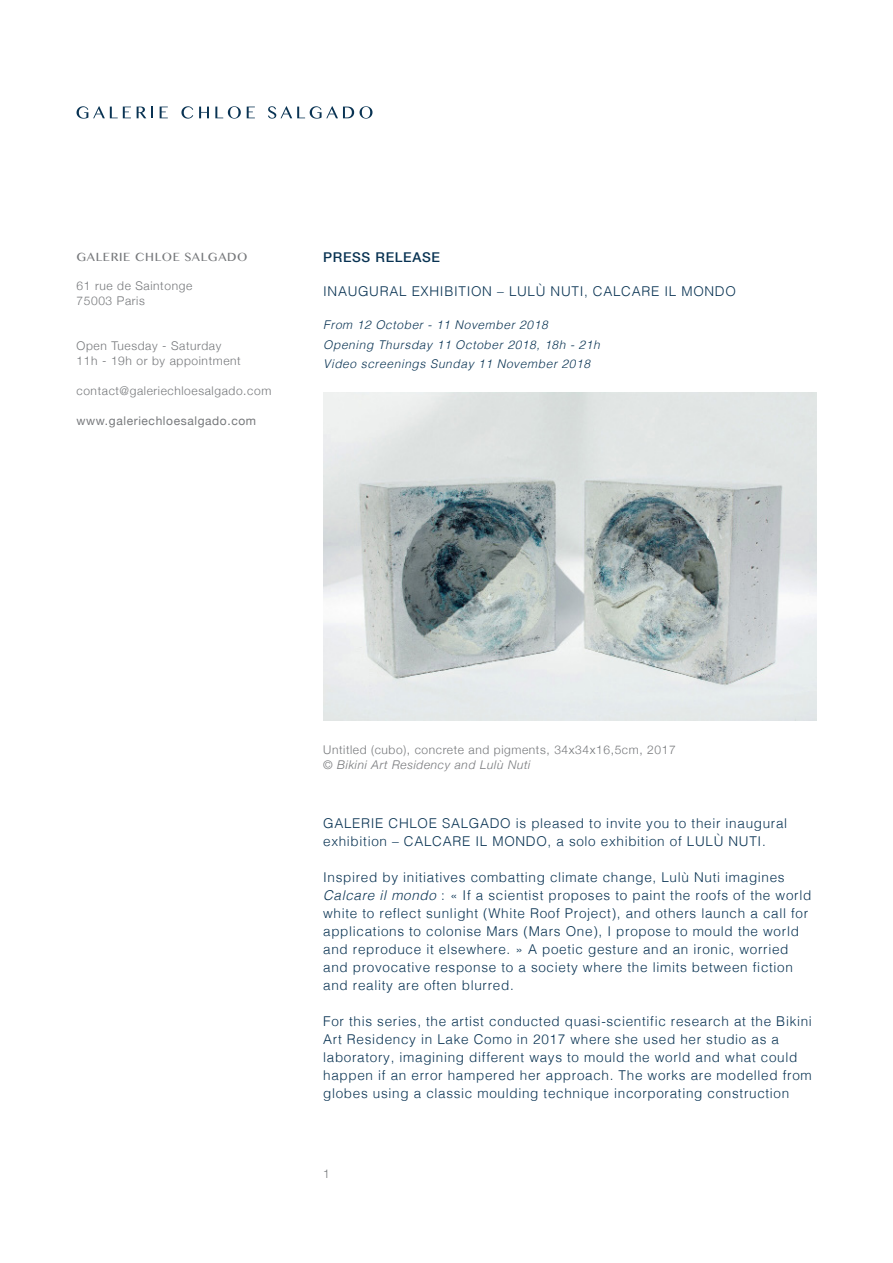
<style>
.page{position:relative;width:893px;height:1263px;background:#fff}
.page>*{position:absolute;margin:0;border:0;box-sizing:border-box;transform-origin:0 0}
.t1{font:300 13.5px/18px "Helvetica";letter-spacing:.05em;color:#093353}
.t2{font:500 13.5px "Helvetica Neue";letter-spacing:.05em;color:#093353}
.t3{font:300 12px/15px "Helvetica Neue";letter-spacing:.05em;color:#76787b}
.t4{font:italic 300 12px "Helvetica";letter-spacing:.05em;color:#093353}
.t5{font:12px "Helvetica Neue";letter-spacing:.05em;color:#76787b}
.t6{font:12px "Lao MN";letter-spacing:.05em;color:#76787b}
.s1{font-style:italic}
</style>
<div class="page">
<svg style="left:77px;top:106px;width:54px;height:13px"></svg>
<svg style="left:137px;top:107px;width:16px;height:11px"></svg>
<svg style="left:160px;top:107px;width:8px;height:11px"></svg>
<svg style="left:181px;top:106px;width:12px;height:13px"></svg>
<svg style="left:199px;top:107px;width:10px;height:11px"></svg>
<svg style="left:215px;top:106px;width:26px;height:13px"></svg>
<svg style="left:247px;top:107px;width:8px;height:11px"></svg>
<svg style="left:268px;top:106px;width:86px;height:13px"></svg>
<svg style="left:360px;top:106px;width:12px;height:13px"></svg>
<img style="left:323px;top:392px;width:493px;height:328px">
<p class="t6" style="left:77px;top:248px;width:173px">GALERIE CHLOE SALGADO</p>
<p class="t3" style="left:77px;top:278px;width:117px">61 rue de Saintonge</p>
<p class="t3" style="left:77px;top:293px;width:70px">75003 Paris</p>
<p class="t3" style="left:77px;top:338px;width:146px">Open Tuesday - Saturday</p>
<p class="t3" style="left:77px;top:353px;width:166px">11h - 19h or by appointment</p>
<p class="t3" style="left:77px;top:383px;width:196px">contact@galeriechloesalgado.com</p>
<p class="t5" style="left:77px;top:411px;width:181px">www.galeriechloesalgado.com</p>
<p class="t2" style="left:323px;top:246px;width:118px">PRESS RELEASE</p>
<p class="t1" style="left:323px;top:281px;width:414px">INAUGURAL EXHIBITION – LULÙ NUTI, CALCARE IL MONDO</p>
<p class="t4" style="left:323px;top:315px;width:226px">From 12 October - 11 November 2018</p>
<p class="t4" style="left:323px;top:334px;width:278px">Opening Thursday 11 October 2018, 18h - 21h</p>
<p class="t4" style="left:323px;top:354px;width:268px">Video screenings Sunday 11 November 2018</p>
<p class="t3" style="left:323px;top:742px;width:354px">Untitled (cubo), concrete and pigments, 34x34x16,5cm, 2017 <span class="s1">© Bikini Art Residency and Lulù Nuti</span></p>
<p class="t1" style="left:323px;top:814px;width:466px">GALERIE CHLOE SALGADO is pleased to invite you to their inaugural exhibition – CALCARE IL MONDO, a solo exhibition of LULÙ NUTI.</p>
<p class="t1" style="left:323px;top:868px;width:490px">Inspired by initiatives combatting climate change, Lulù Nuti imagines <span class="s1">Calcare il mondo</span> : « If a scientist proposes to paint the roofs of the world white to reflect sunlight (White Roof Project), and others launch a call for applications to colonise Mars (Mars One), I propose to mould the world and reproduce it elsewhere. » A poetic gesture and an ironic, worried and provocative response to a society where the limits between fiction and reality are often blurred.</p>
<p class="t1" style="left:323px;top:1012px;width:490px">For this series, the artist conducted quasi-scientific research at the Bikini Art Residency in Lake Como in 2017 where she used her studio as a laboratory, imagining different ways to mould the world and what could happen if an error hampered her approach. The works are modelled from globes using a classic moulding technique incorporating construction</p>
<p class="t3" style="left:323px;top:1165px;width:8px">1</p>
</div>
